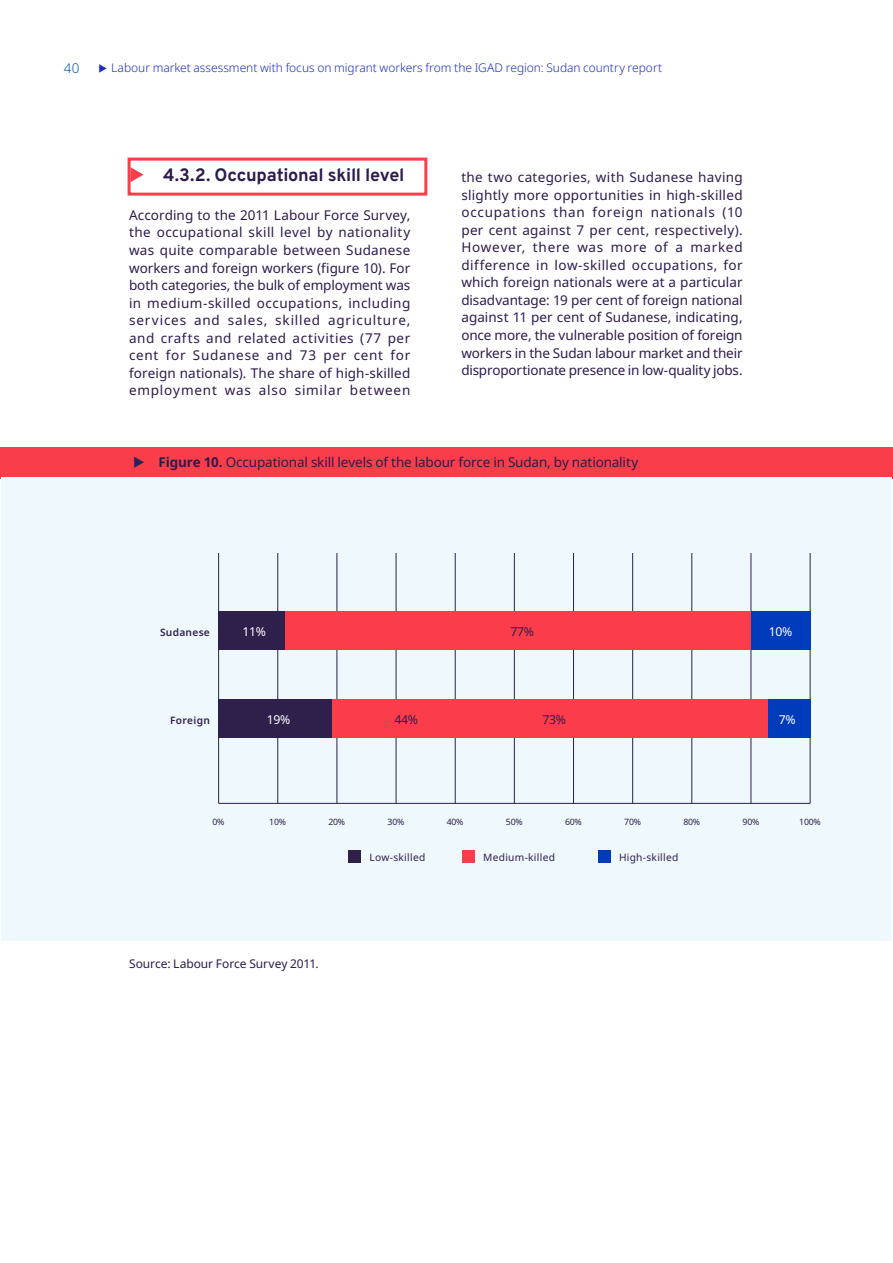
<style>
.page{position:relative;width:893px;height:1263px;background:#fff}
.page>*{position:absolute;margin:0;border:0;box-sizing:border-box;transform-origin:0 0}
.t1{font:700 18px "Overpass";letter-spacing:-.015em;color:#2c1b4d}
.t2{font:13.5px/17.5px "Noto Sans";letter-spacing:-.01em;color:#2c1b4d;text-align:justify}
.t3{font:300 13.5px "Noto Sans";color:#0054a6}
.t4{font:12.3px "Noto Sans";color:#fff}
.t5{font:12.3px "Noto Sans";color:#2e1f4b}
.t6{font:300 12px "Noto Sans";letter-spacing:-.005em;color:#1e2dbe}
.t7{font:12px "Noto Sans";letter-spacing:-.005em;color:#2c1b4d}
.t8{font:10.2px "Noto Sans";letter-spacing:.025em;color:#2e1f4b}
.t9{font:600 10.2px "Noto Sans";letter-spacing:.025em;color:#2e1f4b}
.t10{font:8.7px "Noto Sans";letter-spacing:-.02em;color:#2d1f49}
.s1{font-weight:700}
</style>
<div class="page">
<div style="left:128px;top:158px;width:299px;height:38px;border:3px solid #fa3d4a"></div>
<div style="left:0;top:447px;width:893px;height:31px;background:#fa3d4a"></div>
<div style="left:1px;top:477px;width:890px;height:464px;background:#eff9fd"></div>
<hr style="left:219px;top:803px;width:591px;height:1px;background:#2d1f49">
<hr style="left:218px;top:553px;width:1px;height:250px;background:#2d1f49">
<hr style="left:277px;top:553px;width:1px;height:250px;background:#2d1f49">
<hr style="left:337px;top:553px;width:1px;height:250px;background:#2d1f49">
<hr style="left:396px;top:553px;width:1px;height:250px;background:#2d1f49">
<hr style="left:455px;top:553px;width:1px;height:250px;background:#2d1f49">
<hr style="left:514px;top:553px;width:1px;height:250px;background:#2d1f49">
<hr style="left:573px;top:553px;width:1px;height:250px;background:#2d1f49">
<hr style="left:632px;top:553px;width:1px;height:250px;background:#2d1f49">
<hr style="left:692px;top:553px;width:1px;height:250px;background:#2d1f49">
<hr style="left:751px;top:553px;width:1px;height:250px;background:#2d1f49">
<hr style="left:810px;top:553px;width:1px;height:250px;background:#2d1f49">
<div style="left:219px;top:611px;width:67px;height:39px;background:#2e1f4b"></div>
<div style="left:219px;top:699px;width:114px;height:39px;background:#2e1f4b"></div>
<div style="left:333px;top:699px;width:437px;height:39px;background:#fa3c4b"></div>
<div style="left:286px;top:611px;width:465px;height:39px;background:#fa3c4b"></div>
<div style="left:751px;top:611px;width:59px;height:39px;background:#003bbb"></div>
<div style="left:768px;top:699px;width:43px;height:39px;background:#003bbb"></div>
<div style="left:348px;top:850px;width:13px;height:13px;background:#2e1f4b"></div>
<div style="left:462px;top:850px;width:13px;height:13px;background:#fa3c4b"></div>
<div style="left:598px;top:850px;width:12px;height:13px;background:#003bbb"></div>
<hr style="left:892px;top:515px;width:1px;height:52px;background:#fa3d4a">
<svg style="left:131px;top:167px;width:1px;height:15px"></svg>
<p class="t3" style="left:64px;top:59px;width:17px">40</p>
<p class="t6" style="left:111px;top:60px;width:552px">Labour market assessment with focus on migrant workers from the IGAD region: Sudan country report</p>
<h1 class="t1" style="left:163px;top:160px;width:243px">4.3.2. Occupational skill level</h1>
<p class="t2" style="left:129px;top:207px;width:283px">According to the 2011 Labour Force Survey, the occupational skill level by nationality was quite comparable between Sudanese workers and foreign workers (figure 10). For both categories, the bulk of employment was in medium-skilled occupations, including services and sales, skilled agriculture, and crafts and related activities (77 per cent for Sudanese and 73 per cent for foreign nationals). The share of high-skilled employment was also similar between</p>
<p class="t2" style="left:461px;top:169px;width:283px">the two categories, with Sudanese having slightly more opportunities in high-skilled occupations than foreign nationals (10 per cent against 7 per cent, respectively).<br>However, there was more of a marked difference in low-skilled occupations, for which foreign nationals were at a particular disadvantage: 19 per cent of foreign national against 11 per cent of Sudanese, indicating, once more, the vulnerable position of foreign workers in the Sudan labour market and their disproportionate presence in low-quality jobs.</p>
<p class="t2" style="left:159px;top:454px;width:481px"><span class="s1">Figure 10.</span> Occupational skill levels of the labour force in Sudan, by nationality</p>
<p class="t9" style="left:160px;top:627px;width:51px">Sudanese</p>
<p class="t9" style="left:170px;top:714px;width:41px">Foreign</p>
<p class="t4" style="left:242px;top:627px;width:25px">11%</p>
<p class="t5" style="left:510px;top:627px;width:25px">77%</p>
<p class="t4" style="left:769px;top:627px;width:25px">10%</p>
<p class="t4" style="left:267px;top:714px;width:25px">19%</p>
<p class="t5" style="left:394px;top:714px;width:25px">44%</p>
<p class="t5" style="left:542px;top:714px;width:25px">73%</p>
<p class="t4" style="left:779px;top:714px;width:18px">7%</p>
<p class="t10" style="left:213px;top:818px;width:13px">0%</p>
<p class="t10" style="left:269px;top:818px;width:18px">10%</p>
<p class="t10" style="left:328px;top:818px;width:18px">20%</p>
<p class="t10" style="left:388px;top:818px;width:18px">30%</p>
<p class="t10" style="left:447px;top:818px;width:18px">40%</p>
<p class="t10" style="left:624px;top:818px;width:18px">70%</p>
<p class="t10" style="left:506px;top:818px;width:18px">50%</p>
<p class="t10" style="left:565px;top:818px;width:18px">60%</p>
<p class="t10" style="left:683px;top:818px;width:18px">80%</p>
<p class="t10" style="left:742px;top:818px;width:18px">90%</p>
<p class="t10" style="left:799px;top:818px;width:23px">100%</p>
<p class="t7" style="left:129px;top:955px;width:191px">Source: Labour Force Survey 2011.</p>
<p class="t8" style="left:369px;top:853px;width:57px">Low-skilled</p>
<p class="t8" style="left:483px;top:853px;width:73px">Medium-killed</p>
<p class="t8" style="left:619px;top:853px;width:61px">High-skilled</p>
</div>
